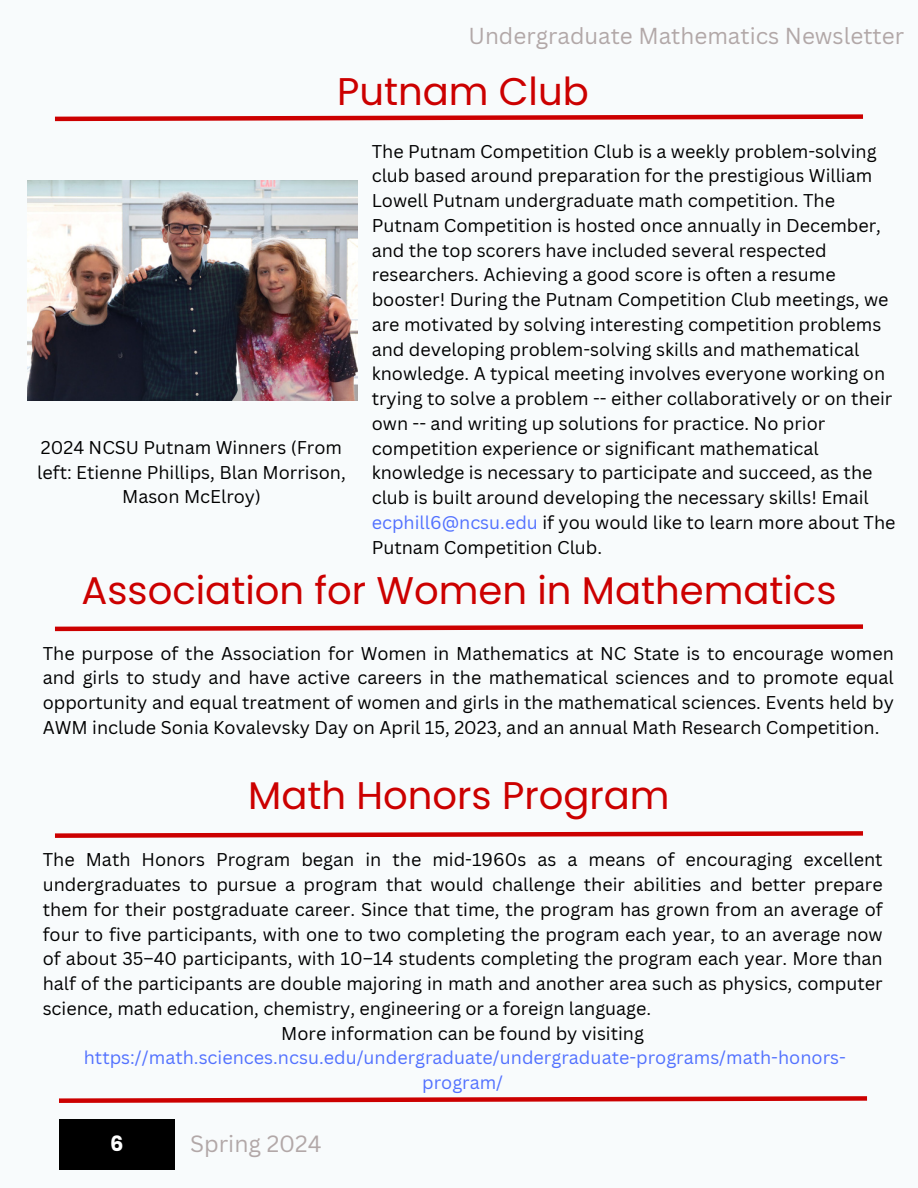
<style>
.page{position:relative;width:918px;height:1188px;background:#f8fbfc}
.page>*{position:absolute;margin:0;border:0;box-sizing:border-box;transform-origin:0 0}
.t1{font:38.55px "Poppins";color:#c00}
.t2{font:22.8px "Canva Sans";color:#b2a8a8}
.t3{font:22.5px "Canva Sans";color:#b2a8a8}
.t4{font:700 21px "Poppins";color:#fff}
.t5{font:18px/24.8px "Canva Sans";color:#000}
.t6{font:18px/24.8px "Canva Sans";color:#5271ff;text-align:center}
.s1{color:#5271ff}
</style>
<div class="page">
<svg style="left:59px;top:1096px;width:809px;height:7px"></svg>
<div style="left:59px;top:1119px;width:116px;height:50px;background:#000"></div>
<svg style="left:55px;top:114px;width:808px;height:8px"></svg>
<svg style="left:55px;top:624px;width:808px;height:8px"></svg>
<svg style="left:55px;top:831px;width:808px;height:7px"></svg>
<img style="left:27px;top:181px;width:330px;height:219px">
<p class="t3" style="left:468px;top:20px;width:437px">Undergraduate Mathematics Newsletter</p>
<h1 class="t1" style="left:337px;top:64px;width:253px">Putnam Club</h1>
<p class="t5" style="left:372px;top:138px;width:525px">The Putnam Competition Club is a weekly problem-solving club based around preparation for the prestigious William Lowell Putnam undergraduate math competition. The Putnam Competition is hosted once annually in December, and the top scorers have included several respected researchers. Achieving a good score is often a resume booster! During the Putnam Competition Club meetings, we are motivated by solving interesting competition problems and developing problem-solving skills and mathematical knowledge. A typical meeting involves everyone working on trying to solve a problem -- either collaboratively or on their own -- and writing up solutions for practice. No prior competition experience or significant mathematical knowledge is necessary to participate and succeed, as the club is built around developing the necessary skills! Email <span class="s1">ecphill6@ncsu.edu</span> if you would like to learn more about The Putnam Competition Club.</p>
<p class="t5" style="left:37px;top:435px;width:310px;text-align:center">2024 NCSU Putnam Winners (From left: Etienne Phillips, Blan Morrison,<br>Mason McElroy)</p>
<h1 class="t1" style="left:82px;top:563px;width:756px">Association for Women in Mathematics</h1>
<p class="t5" style="left:43px;top:640px;width:853px;text-align:justify">The purpose of the Association for Women in Mathematics at NC State is to encourage women and girls to study and have active careers in the mathematical sciences and to promote equal opportunity and equal treatment of women and girls in the mathematical sciences. Events held by AWM include Sonia Kovalevsky Day on April 15, 2023, and an annual Math Research Competition.</p>
<h1 class="t1" style="left:248px;top:769px;width:423px">Math Honors Program</h1>
<p class="t5" style="left:43px;top:847px;width:842px">The Math Honors Program began in the mid-1960s as a means of encouraging excellent</p>
<p class="t5" style="left:43px;top:872px;width:842px">undergraduates to pursue a program that would challenge their abilities and better prepare</p>
<p class="t5" style="left:43px;top:897px;width:842px">them for their postgraduate career. Since that time, the program has grown from an average of</p>
<p class="t5" style="left:43px;top:921px;width:842px">four to five participants, with one to two completing the program each year, to an average now</p>
<p class="t5" style="left:43px;top:946px;width:842px">of about 35–40 participants, with 10–14 students completing the program each year. More than</p>
<p class="t5" style="left:43px;top:971px;width:842px">half of the participants are double majoring in math and another area such as physics, computer</p>
<p class="t5" style="left:43px;top:996px;width:610px">science, math education, chemistry, engineering or a foreign language.</p>
<p class="t5" style="left:281px;top:1020px;width:364px">More information can be found by visiting</p>
<p class="t6" style="left:84px;top:1045px;width:764px">https://math.sciences.ncsu.edu/undergraduate/undergraduate-programs/math-honors&shy;program/</p>
<p class="t4" style="left:110px;top:1129px;width:15px">6</p>
<p class="t2" style="left:190px;top:1128px;width:133px">Spring 2024</p>
</div>
